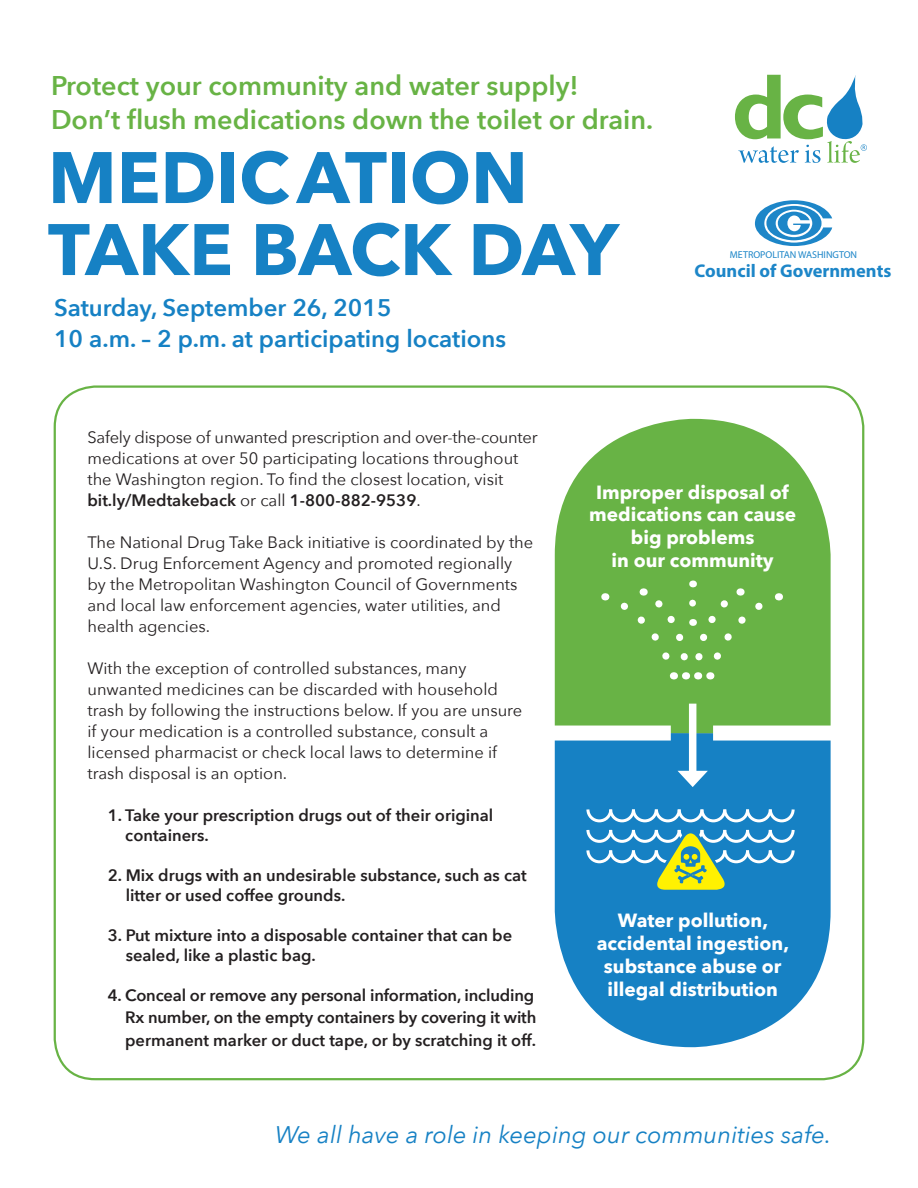
<style>
.page{position:relative;width:918px;height:1188px;background:#fff}
.page>*{position:absolute;margin:0;border:0;box-sizing:border-box;transform-origin:0 0}
.t1{font:700 72px/72px "Avenir Next";color:#1681c4}
.t2{font:600 27px "Avenir Next";color:#68b345}
.t3{font:600 24px "Avenir Next";color:#1681c4}
.t4{font:italic 24px "Avenir Next";color:#1681c4}
.t5{font:700 19.05px "Avenir Next";color:#fff}
.t6{font:700 18.45px "Myriad Pro";color:#1d86c8}
.t7{font:16.5px/21px "Avenir Next";color:#231f20}
.t8{font:600 16.5px/19.8px "Avenir Next";color:#231f20}
.t9{font:10.05px "Myriad Pro";color:#1d86c8}
.s1{font-weight:600}
</style>
<div class="page">
<svg style="left:555px;top:734px;width:276px;height:313px;background:#318fca"></svg>
<svg style="left:555px;top:419px;width:276px;height:315px;background:#78bb59"></svg>
<svg style="left:735px;top:75px;width:132px;height:88px"></svg>
<div style="left:531px;top:726px;width:140px;height:15px;background:#fff"></div>
<div style="left:713px;top:726px;width:140px;height:15px;background:#fff"></div>
<div style="left:689px;top:704px;width:7px;height:73px;background:#fff"></div>
<svg style="left:678px;top:771px;width:30px;height:16px"></svg>
<svg style="left:614px;top:581px;width:155px;height:98px;background:#72b851"></svg>
<svg style="left:585px;top:806px;width:211px;height:93px;background:#489ab8"></svg>
<svg style="left:755px;top:200px;width:77px;height:46px"></svg>
<p class="t2" style="left:51px;top:62px;width:529px">Protect your community and water supply!</p>
<p class="t2" style="left:51px;top:96px;width:604px">Don’t flush medications down the toilet or drain.</p>
<p class="t1" style="left:48px;top:141px;width:572px">MEDIC ATION<br>TAKE BACK DAY</p>
<p class="t3" style="left:54px;top:287px;width:339px">Saturday, September 26, 2015</p>
<p class="t3" style="left:54px;top:318px;width:454px">10 a.m. – 2 p.m. at participating locations</p>
<p class="t9" style="left:730px;top:248px;width:129px">METROPOLITAN WASHINGTON</p>
<p class="t6" style="left:695px;top:259px;width:198px">Council of Governments</p>
<p class="t7" style="left:87px;top:426px;width:452px">Safely dispose of unwanted prescription and over-the-counter medications at over 50 participating locations throughout the Washington region. To find the closest location, visit <span class="s1">bit.ly/Medtakeback</span> or call <span class="s1">1-800-882-9539</span>.</p>
<p class="t7" style="left:87px;top:531px;width:447px">The National Drug Take Back initiative is coordinated by the U.S. Drug Enforcement Agency and promoted regionally by the Metropolitan Washington Council of Governments and local law enforcement agencies, water utilities, and health agencies.</p>
<p class="t7" style="left:87px;top:657px;width:436px">With the exception of controlled substances, many unwanted medicines can be discarded with household trash by following the instructions below. If you are unsure if your medication is a controlled substance, consult a licensed pharmacist or check local laws to determine if trash disposal is an option.</p>
<p class="t8" style="left:125px;top:805px;width:370px;text-indent:-18px">1. Take your prescription drugs out of their original containers.</p>
<p class="t8" style="left:126px;top:865px;width:402px;text-indent:-18px">2. Mix drugs with an undesirable substance, such as cat litter or used coffee grounds.</p>
<p class="t8" style="left:126px;top:925px;width:388px;text-indent:-18px">3. Put mixture into a disposable container that can be sealed, like a plastic bag.</p>
<p class="t8" style="left:125px;top:983px;width:413px;line-height:22.5px;text-indent:-17px">4. Conceal or remove any personal information, including<br>Rx number, on the empty containers by covering it with permanent marker or duct tape, or by scratching it off.</p>
<p class="t5" style="left:596px;top:475px;width:194px">Improper disposal of</p>
<p class="t5" style="left:589px;top:498px;width:209px">medications can cause</p>
<p class="t5" style="left:631px;top:521px;width:125px">big problems</p>
<p class="t5" style="left:612px;top:544px;width:164px">in our community</p>
<p class="t5" style="left:618px;top:904px;width:152px">Water pollution,</p>
<p class="t5" style="left:597px;top:927px;width:194px">accidental ingestion,</p>
<p class="t5" style="left:604px;top:950px;width:179px">substance abuse or</p>
<p class="t5" style="left:607px;top:973px;width:172px">illegal distribution</p>
<p class="t4" style="left:275px;top:1114px;width:558px">We all have a role in keeping our communities safe.</p>
</div>
